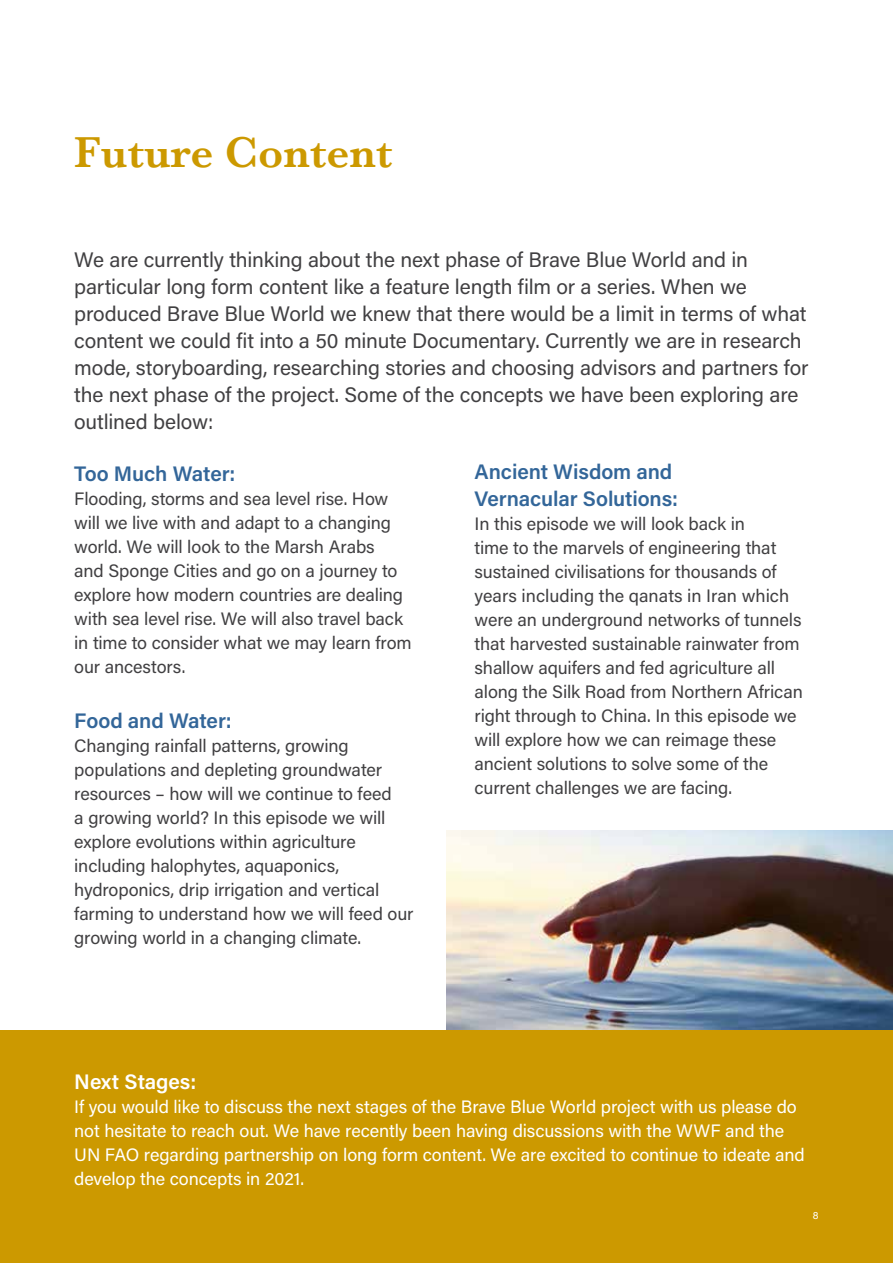
<style>
.page{position:relative;width:893px;height:1263px;background:#fff}
.page>*{position:absolute;margin:0;border:0;box-sizing:border-box;transform-origin:0 0}
.t1{font:600 45px "Baskerville";color:#c90}
.t2{font:21px/27px "Acumin Pro";letter-spacing:-.01em;color:#414042}
.t3{font:600 21px/27px "Acumin Pro";letter-spacing:-.005em;color:#369}
.t4{font:600 21px "Acumin Pro";color:#fff}
.t5{font:18px/24px "Acumin Pro";letter-spacing:-.01em;color:#414042}
.t6{font:18px/24px "Acumin Pro";letter-spacing:-.005em;color:#fff}
.t7{font:10.5px "Acumin Pro";color:#fff}
</style>
<div class="page">
<img style="left:446px;top:830px;width:447px;height:201px">
<div style="left:0;top:1031px;width:893px;height:232px;background:#c90"></div>
<h1 class="t1" style="left:74px;top:121px;width:320px">Future Content</h1>
<p class="t2" style="left:74px;top:245px;width:736px">We are currently thinking about the next phase of Brave Blue World and in particular long form content like a feature length film or a series. When we produced Brave Blue World we knew that there would be a limit in terms of what content we could fit into a 50 minute Documentary. Currently we are in research mode, storyboarding, researching stories and choosing advisors and partners for the next phase of the project. Some of the concepts we have been exploring are outlined below:</p>
<p class="t3" style="left:74px;top:460px;width:163px">Too Much Water:</p>
<p class="t5" style="left:74px;top:486px;width:339px">Flooding, storms and sea level rise. How will we live with and adapt to a changing world. We will look to the Marsh Arabs<br>and Sponge Cities and go on a journey to explore how modern countries are dealing with sea level rise. We will also travel back in time to consider what we may learn from our ancestors.</p>
<p class="t3" style="left:74px;top:706px;width:159px">Food and Water:</p>
<p class="t5" style="left:74px;top:733px;width:341px">Changing rainfall patterns, growing populations and depleting groundwater resources – how will we continue to feed<br>a growing world? In this episode we will explore evolutions within agriculture including halophytes, aquaponics, hydroponics, drip irrigation and vertical farming to understand how we will feed our growing world in a changing climate.</p>
<p class="t3" style="left:475px;top:457px;width:205px">Ancient Wisdom and<br>Vernacular Solutions:</p>
<p class="t5" style="left:475px;top:511px;width:330px">In this episode we will look back in<br>time to the marvels of engineering that sustained civilisations for thousands of years including the qanats in Iran which were an underground networks of tunnels that harvested sustainable rainwater from shallow aquifers and fed agriculture all along the Silk Road from Northern African right through to China. In this episode we will explore how we can reimage these ancient solutions to solve some of the current challenges we are facing.</p>
<p class="t4" style="left:74px;top:1067px;width:123px">Next Stages:</p>
<p class="t6" style="left:74px;top:1094px;width:732px">If you would like to discuss the next stages of the Brave Blue World project with us please do not hesitate to reach out. We have recently been having discussions with the WWF and the UN FAO regarding partnership on long form content. We are excited to continue to ideate and develop the concepts in 2021.</p>
<p class="t7" style="left:813px;top:1208px;width:7px">8</p>
</div>
